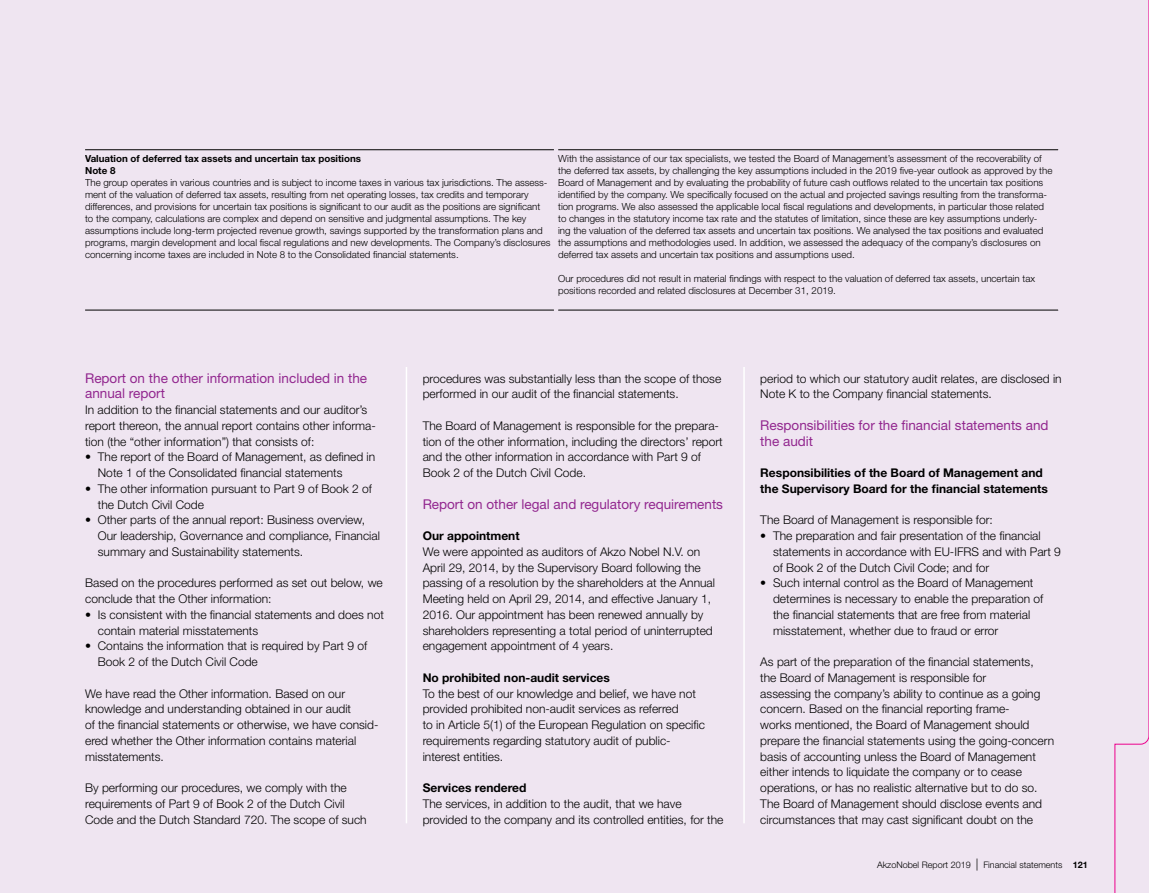
<style>
.page{position:relative;width:1149px;height:893px;background:#fff}
.page>*{position:absolute;margin:0;border:0;box-sizing:border-box;transform-origin:0 0}
.t1{font:13.5px/15.8px "Helvetica Neue LT Std";color:#92278f}
.t2{font:300 12px/15.8px "Helvetica Neue LT Std";color:#000}
.t3{font:700 12px/15.8px "Helvetica Neue LT Std";color:#000}
.t4{font:300 9.75px/12px "Helvetica Neue LT Std";color:#000}
.t5{font:700 9.75px/12px "Helvetica Neue LT Std";color:#000}
.t6{font:300 9px "Helvetica Neue LT Std";color:#000}
.s1{font-size:12px}
.s2{font-weight:700}
</style>
<div class="page">
<div style="left:0;top:0;width:1148px;height:893px;background:#efe5f1"></div>
<hr style="left:743px;top:146px;width:1px;height:677px;background:#fff">
<hr style="left:405px;top:146px;width:2px;height:677px;background:#fff">
<div style="left:390px;top:137px;width:34px;height:230px;background:#efe5f1"></div>
<div style="left:727px;top:137px;width:34px;height:230px;background:#efe5f1"></div>
<hr style="left:85px;top:310px;width:468px;height:1px;background:#000">
<hr style="left:85px;top:149px;width:468px;height:1px;background:#000">
<hr style="left:558px;top:310px;width:499px;height:1px;background:#000">
<hr style="left:558px;top:149px;width:499px;height:1px;background:#000">
<svg style="left:1114px;top:738px;width:34px;height:155px"></svg>
<p class="t5" style="left:85px;top:152px;width:277px">Valuation of deferred tax assets and uncertain tax positions<br>Note 8</p>
<p class="t4" style="left:85px;top:176px;width:467px">The group operates in various countries and is subject to income taxes in various tax jurisdictions. The assess&shy;ment of the valuation of deferred tax assets, resulting from net operating losses, tax credits and temporary differences, and provisions for uncertain tax positions is significant to our audit as the positions are significant to the company, calculations are complex and depend on sensitive and judgmental assumptions. The key assumptions include long-term projected revenue growth, savings supported by the transformation plans and programs, margin development and local fiscal regulations and new developments. The Company’s disclosures concerning income taxes are included in Note 8 to the Consolidated financial statements.</p>
<p class="t4" style="left:558px;top:152px;width:495px">With the assistance of our tax specialists, we tested the Board of Management’s assessment of the recoverability of the deferred tax assets, by challenging the key assumptions included in the 2019 five-year outlook as approved by the Board of Management and by evaluating the probability of future cash outflows related to the uncertain tax positions identified by the company. We specifically focused on the actual and projected savings resulting from the transforma&shy;tion programs. We also assessed the applicable local fiscal regulations and developments, in particular those related to changes in the statutory income tax rate and the statutes of limitation, since these are key assumptions underly-<br>ing the valuation of the deferred tax assets and uncertain tax positions. We analysed the tax positions and evaluated the assumptions and methodologies used. In addition, we assessed the adequacy of the company’s disclosures on deferred tax assets and uncertain tax positions and assumptions used.</p>
<p class="t4" style="left:558px;top:272px;width:478px">Our procedures did not result in material findings with respect to the valuation of deferred tax assets, uncertain tax positions recorded and related disclosures at December 31, 2019.</p>
<p class="t1" style="left:85px;top:370px;width:283px">Report on the other information included in the annual report</p>
<p class="t2" style="left:85px;top:402px;width:292px">In addition to the financial statements and our auditor’s report thereon, the annual report contains other informa&shy;tion (the “other information”) that consists of:</p>
<p class="t2" style="left:98px;top:449px;width:279px;text-indent:-13px">• The report of the Board of Management, as defined in<br>Note 1 of the Consolidated financial statements</p>
<p class="t2" style="left:98px;top:480px;width:275px;text-indent:-13px">• The other information pursuant to Part 9 of Book 2 of the Dutch Civil Code</p>
<p class="t2" style="left:98px;top:512px;width:283px;text-indent:-13px">• Other parts of the annual report: Business overview,<br>Our leadership, Governance and compliance, Financial summary and Sustainability statements.</p>
<p class="t2" style="left:85px;top:575px;width:299px">Based on the procedures performed as set out below, we conclude that the Other information:</p>
<p class="t2" style="left:98px;top:606px;width:287px;text-indent:-13px">• Is consistent with the financial statements and does not contain material misstatements</p>
<p class="t2" style="left:98px;top:638px;width:271px;text-indent:-13px">• Contains the information that is required by Part 9 of<br>Book 2 of the Dutch Civil Code</p>
<p class="t2" style="left:85px;top:685px;width:295px">We have read the Other information. Based on our knowledge and understanding obtained in our audit<br>of the financial statements or otherwise, we have consid&shy;ered whether the Other information contains material misstatements.</p>
<p class="t2" style="left:85px;top:780px;width:283px">By performing our procedures, we comply with the requirements of Part 9 of Book 2 of the Dutch Civil<br>Code and the Dutch Standard 720. The scope of such</p>
<p class="t2" style="left:422px;top:370px;width:300px">procedures was substantially less than the scope of those performed in our audit of the financial statements.</p>
<p class="t2" style="left:422px;top:417px;width:301px">The Board of Management is responsible for the prepara&shy;tion of the other information, including the directors’ report and the other information in accordance with Part 9 of Book 2 of the Dutch Civil Code.</p>
<p class="t1" style="left:422px;top:496px;width:302px">Report on other legal and regulatory requirements</p>
<p class="t3" style="left:422px;top:528px;width:98px">Our appointment</p>
<p class="t2" style="left:422px;top:543px;width:294px">We were appointed as auditors of Akzo Nobel N.V. on April 29, 2014, by the Supervisory Board following the passing of a resolution by the shareholders at the Annual Meeting held on April 29, 2014, and effective January 1, 2016. Our appointment has been renewed annually by shareholders representing a total period of uninterrupted engagement appointment of 4 years.</p>
<p class="t3" style="left:422px;top:669px;width:189px">No prohibited non-audit services</p>
<p class="t2" style="left:422px;top:685px;width:284px">To the best of our knowledge and belief, we have not provided prohibited non-audit services as referred<br>to in Article 5(1) of the European Regulation on specific requirements regarding statutory audit of public&shy;interest entities.</p>
<p class="t3" style="left:422px;top:780px;width:105px">Services rendered</p>
<p class="t2" style="left:422px;top:795px;width:302px">The services, in addition to the audit, that we have provided to the company and its controlled entities, for the</p>
<p class="t2" style="left:760px;top:370px;width:303px">period to which our statutory audit relates, are disclosed in<br>Note K to the Company financial statements.</p>
<p class="t1" style="left:760px;top:417px;width:290px">Responsibilities for the financial statements and the audit</p>
<p class="t3" style="left:760px;top:465px;width:289px">Responsibilities of the Board of Management and the Supervisory Board for the financial statements</p>
<p class="t2" style="left:760px;top:512px;width:234px">The Board of Management is responsible for:</p>
<p class="t2" style="left:772px;top:528px;width:289px;text-indent:-13px">• The preparation and fair presentation of the financial statements in accordance with EU-IFRS and with Part 9 of Book 2 of the Dutch Civil Code; and for</p>
<p class="t2" style="left:772px;top:575px;width:272px;text-indent:-13px">• Such internal control as the Board of Management determines is necessary to enable the preparation of the financial statements that are free from material misstatement, whether due to fraud or error</p>
<p class="t2" style="left:760px;top:654px;width:295px">As part of the preparation of the financial statements,<br>the Board of Management is responsible for<br>assessing the company’s ability to continue as a going concern. Based on the financial reporting frame-<br>works mentioned, the Board of Management should prepare the financial statements using the going-concern basis of accounting unless the Board of Management either intends to liquidate the company or to cease operations, or has no realistic alternative but to do so.<br>The Board of Management should disclose events and circumstances that may cast significant doubt on the</p>
<p class="t6" style="left:876px;top:859px;width:212px">AkzoNobel Report 2019 <span class="s1">|</span> Financial statements <span class="s2">121</span></p>
</div>
